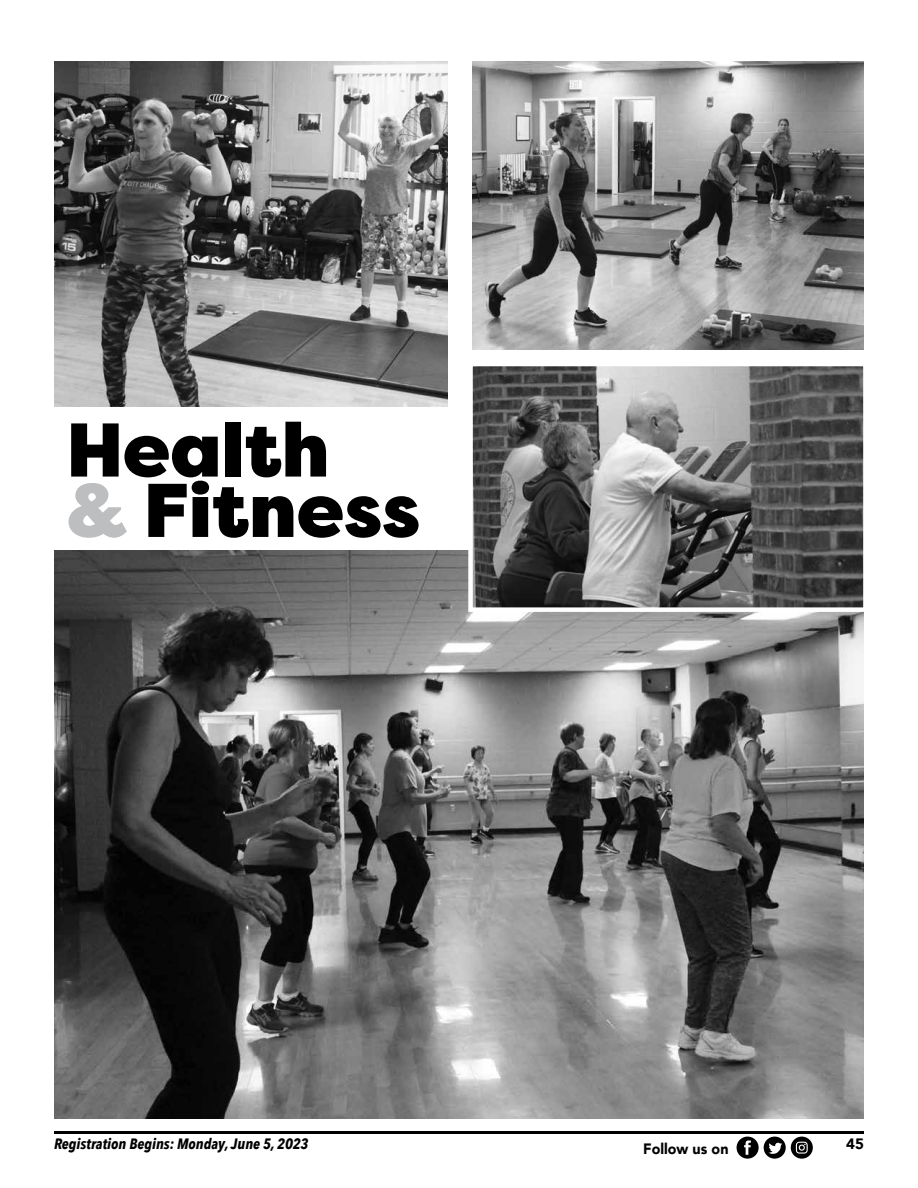
<style>
.page{position:relative;width:918px;height:1188px;background:#fff}
.page>*{position:absolute;margin:0;border:0;box-sizing:border-box;transform-origin:0 0}
.t1{font:900 75.9px/60.3px "Filson Pro";color:#000}
.t2{font:italic 700 15px "Avenir Next Condensed";color:#000}
.t3{font:900 15px "Avenir";color:#000;scale:.95 1}
.t4{font:900 15px "Avenir";color:#000}
.s1{color:#bcbec0}
</style>
<div class="page">
<hr style="left:54px;top:1131px;width:810px;height:3px;background:#000">
<div style="left:737px;top:1137px;width:22px;height:22px;background:#000;border-radius:50%"></div>
<svg style="left:744px;top:1140px;width:7px;height:15px"></svg>
<div style="left:791px;top:1137px;width:22px;height:22px;background:#000;border-radius:50%"></div>
<svg style="left:796px;top:1142px;width:12px;height:12px"></svg>
<div style="left:764px;top:1137px;width:22px;height:22px;background:#000;border-radius:50%"></div>
<svg style="left:769px;top:1143px;width:13px;height:11px"></svg>
<img style="left:473px;top:62px;width:391px;height:287px">
<img style="left:54px;top:550px;width:810px;height:569px">
<img style="left:55px;top:62px;width:393px;height:344px">
<img style="left:473px;top:367px;width:390px;height:240px">
<div style="left:468px;top:362px;width:400px;height:250px;border:4px solid #fff"></div>
<h1 class="t1" style="left:67px;top:422px;width:355px">Health<br><span class="s1">&amp;</span> Fitness</h1>
<p class="t2" style="left:54px;top:1135px;width:256px">Registration Begins: Monday, June 5, 2023</p>
<p class="t4" style="left:846px;top:1131px;width:19px">45</p>
<p class="t3" style="left:643px;top:1136px;width:91px">Follow us on</p>
</div>
